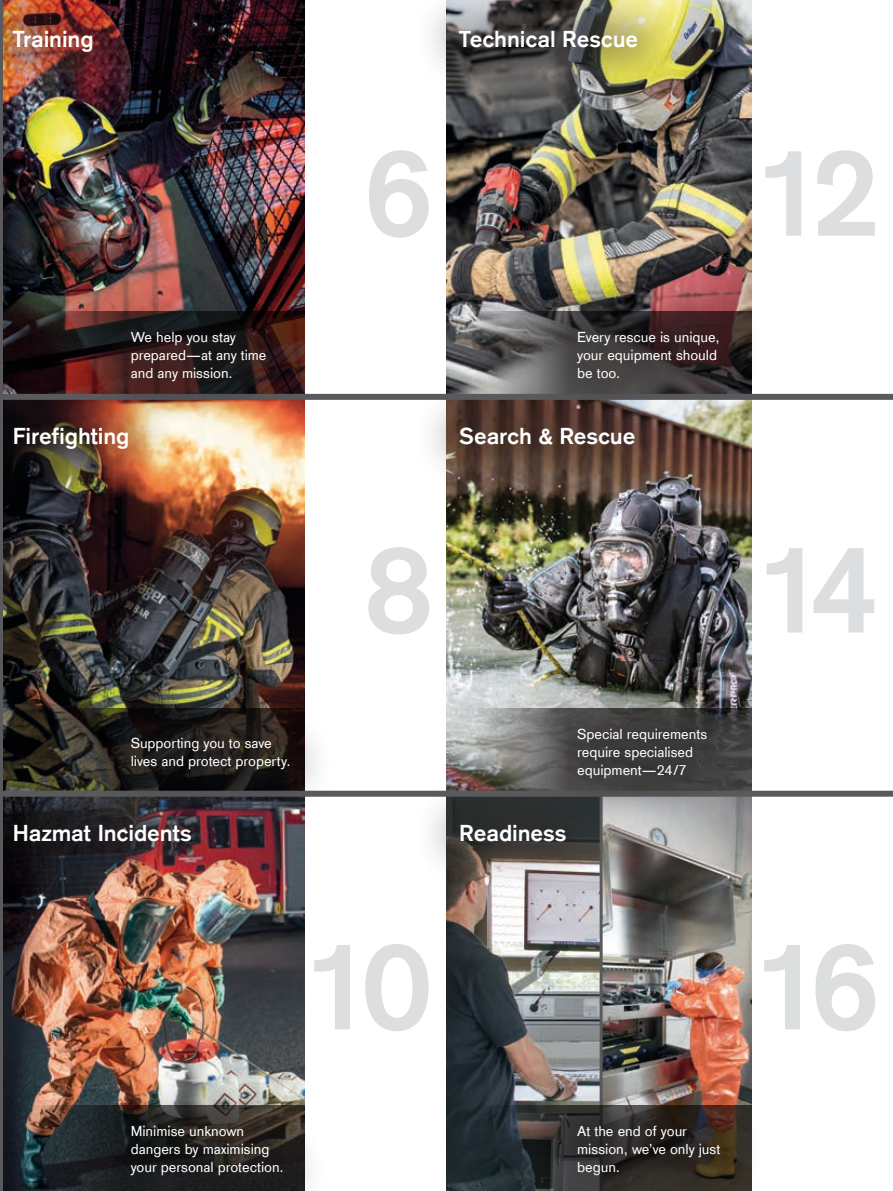
<style>
.page{position:relative;width:893px;height:1191px;background:#fff}
.page>*{position:absolute;margin:0;border:0;box-sizing:border-box;transform-origin:0 0}
.t1{font:700 129px "Draeger Sans";letter-spacing:-.03em;color:#dcdedf}
.t2{font:700 24px "Draeger Sans";letter-spacing:-.005em;color:#fff}
.t3{font:15px/18px "Draeger Sans";letter-spacing:-.005em;color:#fff}
</style>
<div class="page">
<img style="left:446px;top:890px;width:154px;height:301px">
<img style="left:603px;top:825px;width:148px;height:253px">
<hr style="left:600px;top:793px;width:3px;height:398px;background:#5a5a5c">
<div style="left:414px;top:778px;width:199px;height:112px;background:#231f20;opacity:.4"></div>
<img style="left:3px;top:0;width:302px;height:381px">
<img style="left:446px;top:0;width:305px;height:381px">
<img style="left:3px;top:428px;width:302px;height:350px">
<img style="left:446px;top:426px;width:305px;height:364px">
<img style="left:3px;top:816px;width:302px;height:375px">
<svg style="left:29px;top:312px;width:54px;height:69px;background:#2c1515"></svg>
<svg style="left:475px;top:312px;width:55px;height:69px;background:#6e6e6f"></svg>
<svg style="left:29px;top:708px;width:55px;height:70px;background:#2b2820"></svg>
<svg style="left:475px;top:708px;width:55px;height:82px;background:#8c8c88"></svg>
<svg style="left:29px;top:1105px;width:54px;height:86px;background:#343535"></svg>
<svg style="left:475px;top:1105px;width:55px;height:86px;background:#262f35"></svg>
<div style="left:0;top:0;width:140px;height:99px;background:#231f20;opacity:.4"></div>
<div style="left:413px;top:0;width:271px;height:96px;background:#231f20;opacity:.4"></div>
<div style="left:0;top:381px;width:176px;height:115px;background:#231f20;opacity:.4"></div>
<div style="left:413px;top:381px;width:268px;height:112px;background:#231f20;opacity:.4"></div>
<div style="left:0;top:778px;width:238px;height:112px;background:#231f20;opacity:.4"></div>
<div style="left:0;top:394px;width:893px;height:6px;background:#5a5a5c"></div>
<div style="left:0;top:790px;width:893px;height:6px;background:#5a5a5c"></div>
<hr style="left:0;top:0;width:3px;height:1191px;background:#5a5a5c">
<div style="left:530px;top:1078px;width:236px;height:113px;background:#231f20;opacity:.4"></div>
<div style="left:83px;top:284px;width:229px;height:144px;background:#231f20;opacity:.4"></div>
<div style="left:530px;top:285px;width:235px;height:141px;background:#231f20;opacity:.4"></div>
<div style="left:84px;top:691px;width:252px;height:125px;background:#231f20;opacity:.4"></div>
<div style="left:530px;top:681px;width:223px;height:144px;background:#231f20;opacity:.4"></div>
<div style="left:83px;top:1078px;width:246px;height:113px;background:#231f20;opacity:.4"></div>
<h2 class="t2" style="left:13px;top:23px;width:82px">Training</h2>
<h2 class="t2" style="left:459px;top:23px;width:181px">Technical Rescue</h2>
<h1 class="t1" style="left:363px;top:105px;width:72px">6</h1>
<h1 class="t1" style="left:763px;top:105px;width:119px">12</h1>
<p class="t3" style="left:131px;top:327px;width:137px">We help you stay prepared—at any time and any mission.</p>
<p class="t3" style="left:577px;top:327px;width:144px">Every rescue is unique, your equipment should be too.</p>
<h2 class="t2" style="left:13px;top:420px;width:118px">Firefighting</h2>
<h2 class="t2" style="left:459px;top:420px;width:178px">Search &amp; Rescue</h2>
<h1 class="t1" style="left:364px;top:502px;width:72px">8</h1>
<h1 class="t1" style="left:764px;top:502px;width:118px">14</h1>
<p class="t3" style="left:131px;top:733px;width:161px">Supporting you to save lives and protect property.</p>
<p class="t3" style="left:577px;top:724px;width:131px">Special requirements require specialised equipment—24/7</p>
<h2 class="t2" style="left:13px;top:817px;width:181px">Hazmat Incidents</h2>
<h2 class="t2" style="left:459px;top:817px;width:109px">Readiness</h2>
<h1 class="t1" style="left:311px;top:899px;width:124px">10</h1>
<h1 class="t1" style="left:761px;top:899px;width:120px">16</h1>
<p class="t3" style="left:131px;top:1121px;width:154px">Minimise unknown dangers by maximising your personal protection.</p>
<p class="t3" style="left:577px;top:1121px;width:145px">At the end of your mission, we’ve only just begun.</p>
</div>
